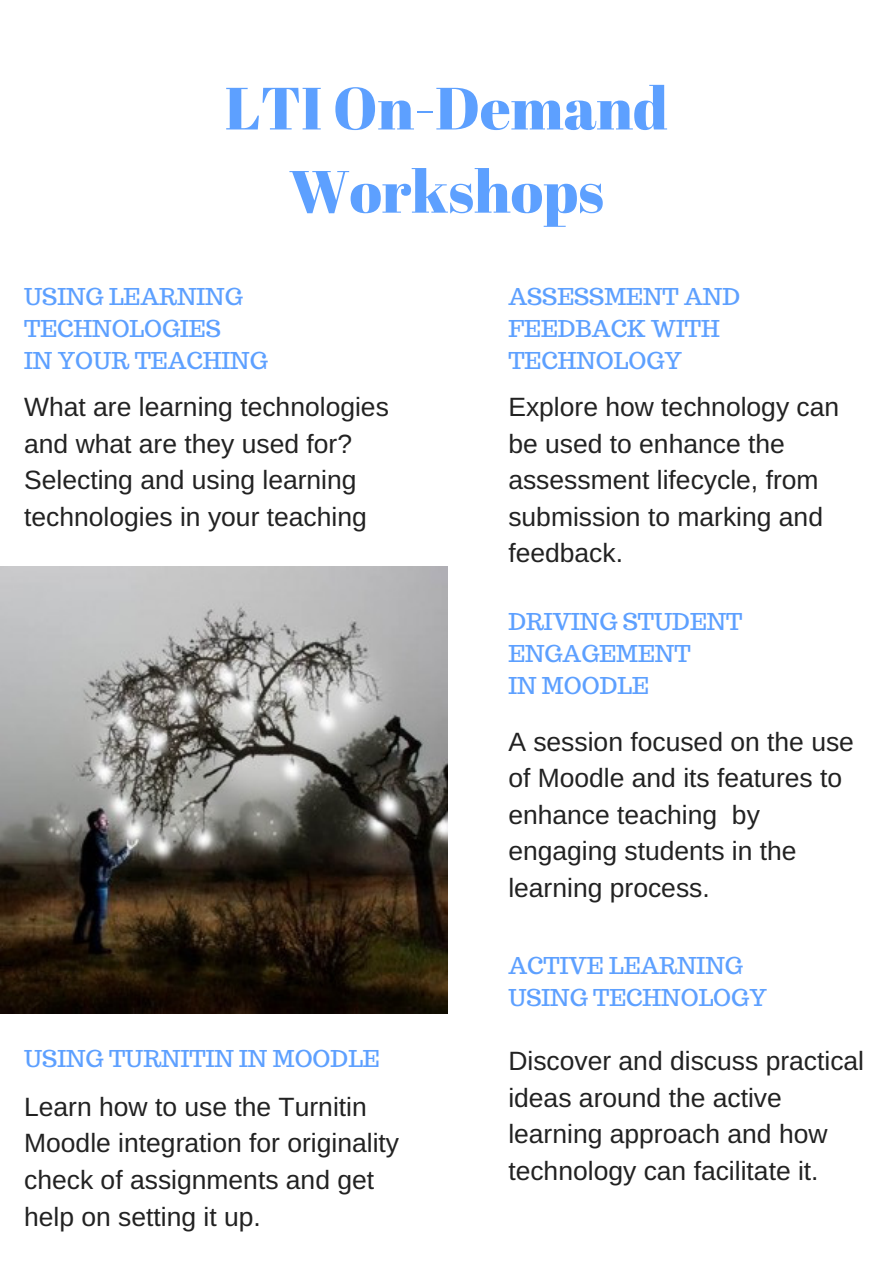
<style>
.page{position:relative;width:893px;height:1262px;background:#fff}
.page>*{position:absolute;margin:0;border:0;box-sizing:border-box;transform-origin:0 0}
.t1{font:59.55px/83.2px "Abril Fatface";color:#5da0ff;text-align:center}
.t2{font:26.47px/36.5px "Arimo";color:#222}
.t3{font:23.17px/32px "Trocchi";color:#5da0ff}
</style>
<div class="page">
<img style="left:0;top:566px;width:447px;height:448px">
<h1 class="t1" style="left:225px;top:65px;width:444px">LTI On-Demand<br>Workshops</h1>
<p class="t3" style="left:24px;top:281px;width:245px">USING LEARNING<br>TECHNOLOGIES<br>IN YOUR TEACHING</p>
<p class="t2" style="left:24px;top:389px;width:366px">What are learning technologies and what are they used for?<br>Selecting and using learning technologies in your teaching</p>
<p class="t3" style="left:24px;top:1042px;width:357px">USING TURNITIN IN MOODLE</p>
<p class="t2" style="left:24px;top:1088px;width:376px">Learn how to use the Turnitin<br>Moodle integration for originality check of assignments and get help on setting it up.</p>
<p class="t3" style="left:508px;top:281px;width:233px">ASSESSMENT AND<br>FEEDBACK WITH<br>TECHNOLOGY</p>
<p class="t2" style="left:508px;top:389px;width:332px">Explore how technology can be used to enhance the assessment lifecycle, from submission to marking and feedback.</p>
<p class="t3" style="left:508px;top:605px;width:235px">DRIVING STUDENT<br>ENGAGEMENT<br>IN MOODLE</p>
<p class="t2" style="left:508px;top:723px;width:347px">A session focused on the use of Moodle and its features to enhance teaching by engaging students in the learning process.</p>
<p class="t3" style="left:508px;top:950px;width:260px">ACTIVE LEARNING<br>USING TECHNOLOGY</p>
<p class="t2" style="left:508px;top:1043px;width:357px">Discover and discuss practical ideas around the active learning approach and how technology can facilitate it.</p>
</div>
